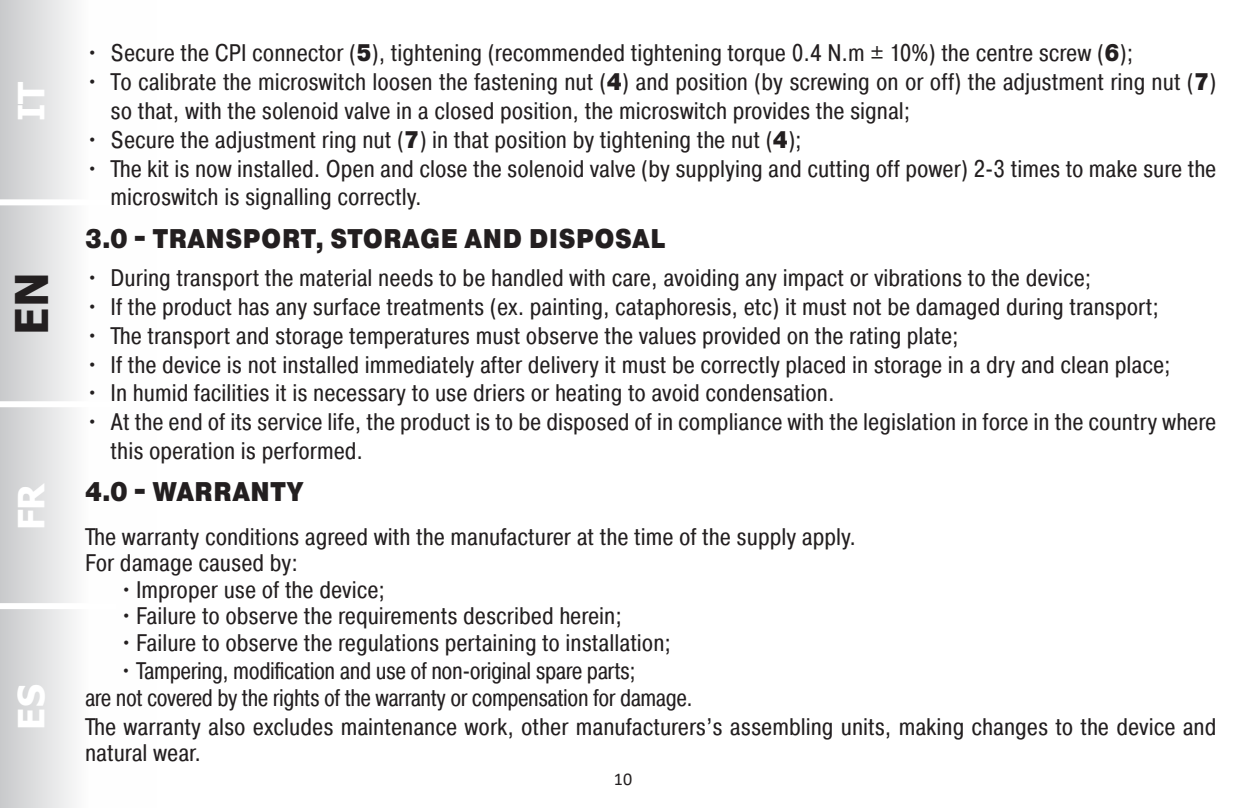
<style>
.page{position:relative;width:1259px;height:808px;background:#fff}
.page>*{position:absolute;margin:0;border:0;box-sizing:border-box;transform-origin:0 0}
.t1{font:700 45px "Tahoma";color:#231f20}
.t2{font:700 36px "Tahoma";color:#fff}
.t3{font:900 27px "Pragmatica Cond";letter-spacing:.01em;color:#231f20}
.t4{font:24px/28.8px "Pragmatica Cond";color:#231f20}
.t5{font:24px "Pragmatica Cond";letter-spacing:-.02em;color:#231f20;scale:.95 1}
.t6{font:24px "Pragmatica Cond";letter-spacing:-.02em;color:#231f20;scale:.96 1}
.t7{font:18px "Calibri";color:#231f20}
.s1{font-weight:900}
</style>
<div class="page">
<div style="left:0;top:0;width:157px;height:808px;background:linear-gradient(to right,#d2d3d5,#fff)"></div>
<div style="left:0;top:603px;width:117px;height:6px;background:#fff"></div>
<div style="left:0;top:401px;width:117px;height:6px;background:#fff"></div>
<div style="left:0;top:199px;width:117px;height:6px;background:#fff"></div>
<h2 class="t2" style="left:6px;top:121px;width:41px;rotate:-90deg">IT</h2>
<h1 class="t1" style="left:0;top:335px;width:64px;rotate:-90deg">EN</h1>
<h2 class="t2" style="left:6px;top:530px;width:49px;rotate:-90deg">FR</h2>
<h2 class="t2" style="left:6px;top:729px;width:46px;rotate:-90deg">ES</h2>
<p class="t4" style="left:85px;top:39px;width:1049px">• Secure the CPI connector (<span class="s1">5</span>), tightening (recommended tightening torque 0.4 N.m ± 10%) the centre screw (<span class="s1">6</span>);</p>
<p class="t4" style="left:111px;top:67px;width:1107px;text-indent:-26px">• To calibrate the microswitch loosen the fastening nut (<span class="s1">4</span>) and position (by screwing on or off) the adjustment ring nut (<span class="s1">7</span>) so that, with the solenoid valve in a closed position, the microswitch provides the signal;</p>
<p class="t4" style="left:85px;top:125px;width:718px">• Secure the adjustment ring nut (<span class="s1">7</span>) in that position by tightening the nut (<span class="s1">4</span>);</p>
<p class="t4" style="left:111px;top:154px;width:1107px;text-indent:-26px">• The kit is now installed. Open and close the solenoid valve (by supplying and cutting off power) 2-3 times to make sure the microswitch is signalling correctly.</p>
<p class="t3" style="left:85px;top:222px;width:581px">3.0 - TRANSPORT, STORAGE AND DISPOSAL</p>
<p class="t4" style="left:85px;top:263px;width:1008px">• During transport the material needs to be handled with care, avoiding any impact or vibrations to the device;</p>
<p class="t4" style="left:85px;top:292px;width:1075px">• If the product has any surface treatments (ex. painting, cataphoresis, etc) it must not be damaged during transport;</p>
<p class="t4" style="left:85px;top:321px;width:875px">• The transport and storage temperatures must observe the values provided on the rating plate;</p>
<p class="t4" style="left:85px;top:350px;width:1087px">• If the device is not installed immediately after delivery it must be correctly placed in storage in a dry and clean place;</p>
<p class="t4" style="left:85px;top:379px;width:751px">• In humid facilities it is necessary to use driers or heating to avoid condensation.</p>
<p class="t4" style="left:111px;top:407px;width:1107px;text-indent:-26px">• At the end of its service life, the product is to be disposed of in compliance with the legislation in force in the country where this operation is performed.</p>
<p class="t3" style="left:85px;top:474px;width:220px">4.0 - WARRANTY</p>
<p class="t4" style="left:85px;top:522px;width:772px">The warranty conditions agreed with the manufacturer at the time of the supply apply.</p>
<p class="t4" style="left:85px;top:548px;width:214px">For damage caused by:</p>
<p class="t4" style="left:119px;top:575px;width:267px">•Improper use of the device;</p>
<p class="t4" style="left:119px;top:601px;width:504px">•Failure to observe the requirements described herein;</p>
<p class="t4" style="left:119px;top:628px;width:553px">•Failure to observe the regulations pertaining to installation;</p>
<p class="t6" style="left:119px;top:656px;width:540px">• Tampering, modification and use of non-original spare parts;</p>
<p class="t5" style="left:85px;top:682px;width:641px">are not covered by the rights of the warranty or compensation for damage.</p>
<p class="t4" style="left:85px;top:713px;width:1133px;line-height:26.4px">The warranty also excludes maintenance work, other manufacturers’s assembling units, making changes to the device and natural wear.</p>
<p class="t7" style="left:614px;top:766px;width:20px">10</p>
</div>
